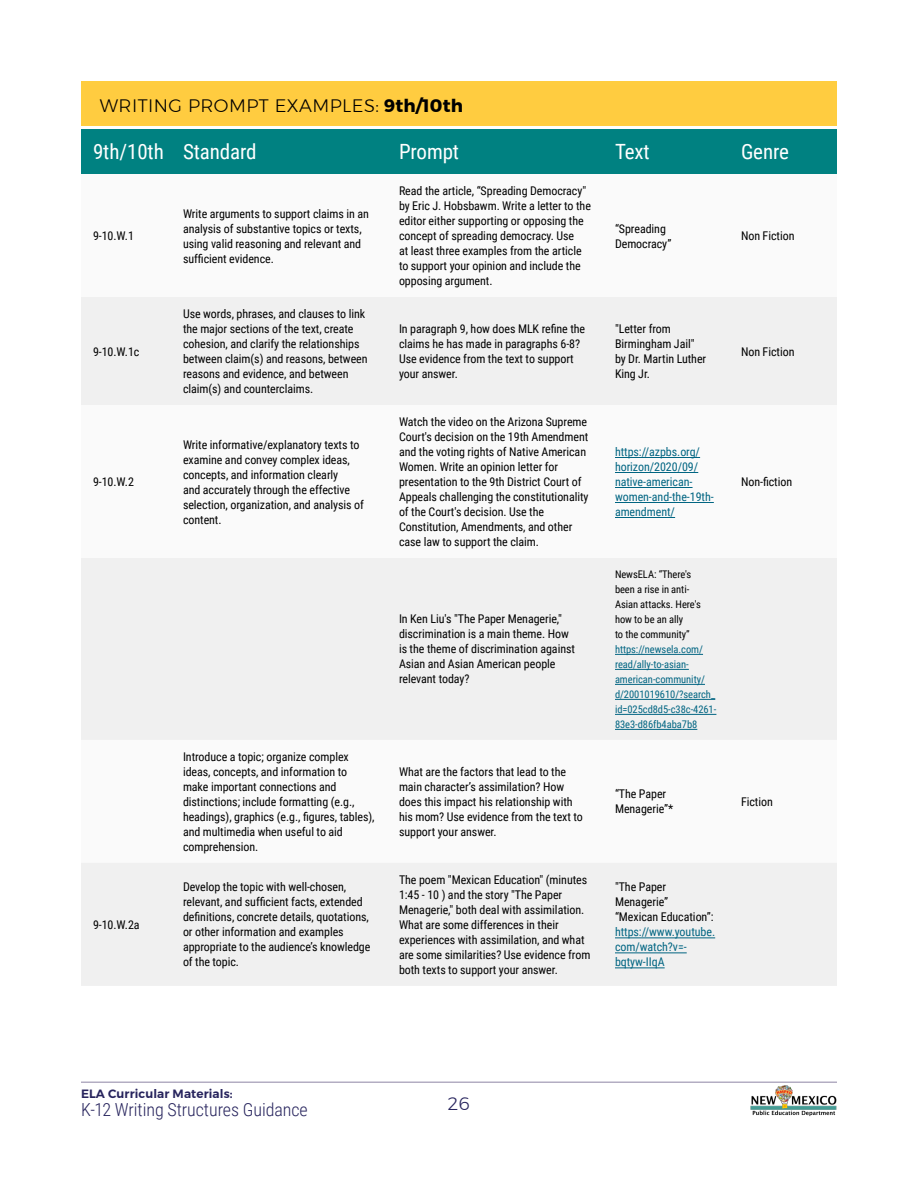
<style>
.page{position:relative;width:918px;height:1188px;background:#fff}
.page>*{position:absolute;margin:0;border:0;box-sizing:border-box;transform-origin:0 0}
.t1{font:21px "Roboto Condensed";letter-spacing:-.005em;color:#fff}
.t2{font:300 18px "Montserrat";letter-spacing:.025em;color:#000}
.t3{font:300 18px "Roboto Condensed";letter-spacing:-.005em;color:#27245d}
.t4{font:300 18px "Montserrat";color:#27245d}
.t5{font:12px/15px "Roboto Condensed";letter-spacing:-.005em;color:#000}
.t6{font:12px/15px "Roboto Condensed";letter-spacing:-.005em;color:#016582}
.t7{font:600 12px "Montserrat";letter-spacing:.01em;color:#27245d}
.t8{font:10.5px/15px "Roboto Condensed";letter-spacing:-.005em;color:#016582}
.t9{font:10.5px/15px "Roboto Condensed";letter-spacing:-.005em;color:#000}
.s1{font-weight:700}
</style>
<div class="page">
<hr style="left:81px;top:1082px;width:756px;height:1px;background:#b3adc2">
<img style="left:750px;top:1085px;width:87px;height:32px">
<div style="left:81px;top:129px;width:756px;height:45px;background:#008181"></div>
<svg style="left:81px;top:297px;width:756px;height:689px;fill:#f0f0f0"></svg>
<hr style="left:615px;top:457px;width:85px;height:1px;background:#016582">
<hr style="left:615px;top:472px;width:83px;height:1px;background:#016582">
<hr style="left:615px;top:487px;width:78px;height:1px;background:#016582">
<hr style="left:615px;top:502px;width:99px;height:1px;background:#016582">
<hr style="left:615px;top:517px;width:60px;height:1px;background:#016582">
<hr style="left:615px;top:654px;width:88px;height:1px;background:#016582">
<hr style="left:615px;top:669px;width:74px;height:1px;background:#016582">
<hr style="left:615px;top:684px;width:90px;height:1px;background:#016582">
<hr style="left:615px;top:699px;width:100px;height:1px;background:#016582">
<hr style="left:615px;top:714px;width:101px;height:1px;background:#016582">
<hr style="left:615px;top:729px;width:82px;height:1px;background:#016582">
<hr style="left:615px;top:938px;width:100px;height:1px;background:#016582">
<hr style="left:615px;top:952px;width:72px;height:1px;background:#016582">
<hr style="left:615px;top:968px;width:50px;height:1px;background:#016582">
<div style="left:81px;top:81px;width:756px;height:45px;background:#ffcc40"></div>
<h2 class="t2" style="left:100px;top:92px;width:365px">WRITING PROMPT EXAMPLES: <span class="s1">9th/10th</span></h2>
<h1 class="t1" style="left:93px;top:137px;width:165px">9th/10th Standard</h1>
<h1 class="t1" style="left:399px;top:137px;width:62px">Prompt</h1>
<h1 class="t1" style="left:615px;top:137px;width:36px">Text</h1>
<h1 class="t1" style="left:741px;top:137px;width:50px">Genre</h1>
<p class="t5" style="left:93px;top:228px;width:43px">9-10.W.1</p>
<p class="t5" style="left:93px;top:343px;width:48px">9-10.W.1c</p>
<p class="t5" style="left:93px;top:474px;width:43px">9-10.W.2</p>
<p class="t5" style="left:93px;top:917px;width:48px">9-10.W.2a</p>
<p class="t5" style="left:183px;top:205px;width:188px">Write arguments to support claims in an analysis of substantive topics or texts, using valid reasoning and relevant and sufficient evidence.</p>
<p class="t5" style="left:183px;top:306px;width:186px">Use words, phrases, and clauses to link the major sections of the text, create cohesion, and clarify the relationships between claim(s) and reasons, between reasons and evidence, and between claim(s) and counterclaims.</p>
<p class="t5" style="left:183px;top:436px;width:182px">Write informative/explanatory texts to examine and convey complex ideas, concepts, and information clearly<br>and accurately through the effective selection, organization, and analysis of content.</p>
<p class="t5" style="left:183px;top:749px;width:193px">Introduce a topic; organize complex ideas, concepts, and information to make important connections and distinctions; include formatting (e.g., headings), graphics (e.g., figures, tables), and multimedia when useful to aid comprehension.</p>
<p class="t5" style="left:399px;top:183px;width:193px">Read the article, “Spreading Democracy" by Eric J. Hobsbawm. Write a letter to the editor either supporting or opposing the concept of spreading democracy. Use<br>at least three examples from the article to support your opinion and include the opposing argument.</p>
<p class="t5" style="left:615px;top:220px;width:58px">“Spreading<br>Democracy”</p>
<p class="t5" style="left:741px;top:228px;width:55px">Non Fiction</p>
<p class="t5" style="left:399px;top:321px;width:188px">In paragraph 9, how does MLK refine the claims he has made in paragraphs 6-8?<br>Use evidence from the text to support your answer.</p>
<p class="t5" style="left:615px;top:321px;width:93px">"Letter from<br>Birmingham Jail" by Dr. Martin Luther<br>King Jr.</p>
<p class="t5" style="left:399px;top:414px;width:191px">Watch the video on the Arizona Supreme Court's decision on the 19th Amendment and the voting rights of Native American Women. Write an opinion letter for presentation to the 9th District Court of Appeals challenging the constitutionality of the Court's decision. Use the Constitution, Amendments, and other case law to support the claim.</p>
<p class="t5" style="left:399px;top:611px;width:178px">In Ken Liu's "The Paper Menagerie," discrimination is a main theme. How is the theme of discrimination against<br>Asian and Asian American people relevant today?</p>
<p class="t6" style="left:615px;top:444px;width:100px">https://azpbs.org/ horizon/2020/09/ native-american&shy;women-and-the-19th&shy;amendment/</p>
<p class="t9" style="left:615px;top:566px;width:87px">NewsELA: “There's been a rise in anti-<br>Asian attacks. Here's how to be an ally<br>to the community”</p>
<p class="t8" style="left:615px;top:641px;width:103px">https://newsela.com/ read/ally-to-asian&shy;american-community/ d/2001019610/?search_ id=025cd8d5-c38c-4261-<br>83e3-d86fb4aba7b8</p>
<p class="t5" style="left:741px;top:343px;width:55px">Non Fiction</p>
<p class="t5" style="left:741px;top:474px;width:53px">Non-fiction</p>
<p class="t5" style="left:399px;top:764px;width:185px">What are the factors that lead to the main character’s assimilation? How does this impact his relationship with his mom? Use evidence from the text to support your answer.</p>
<p class="t5" style="left:615px;top:786px;width:60px">“The Paper<br>Menagerie”*</p>
<p class="t5" style="left:741px;top:794px;width:33px">Fiction</p>
<p class="t5" style="left:183px;top:879px;width:189px">Develop the topic with well-chosen, relevant, and sufficient facts, extended definitions, concrete details, quotations, or other information and examples appropriate to the audience’s knowledge of the topic.</p>
<p class="t5" style="left:399px;top:872px;width:193px">The poem "Mexican Education" (minutes 1:45 - 10 ) and the story "The Paper Menagerie," both deal with assimilation.<br>What are some differences in their experiences with assimilation, and what are some similarities? Use evidence from both texts to support your answer.</p>
<p class="t5" style="left:615px;top:879px;width:100px">"The Paper<br>Menagerie” “Mexican Education”:</p>
<p class="t6" style="left:615px;top:924px;width:102px">https://www.youtube. com/watch?v=- bqtyw-IIqA</p>
<p class="t7" style="left:81px;top:1084px;width:153px">ELA Curricular Materials:</p>
<h2 class="t3" style="left:81px;top:1097px;width:228px">K-12 Writing Structures Guidance</h2>
<h2 class="t4" style="left:448px;top:1090px;width:24px">26</h2>
</div>
